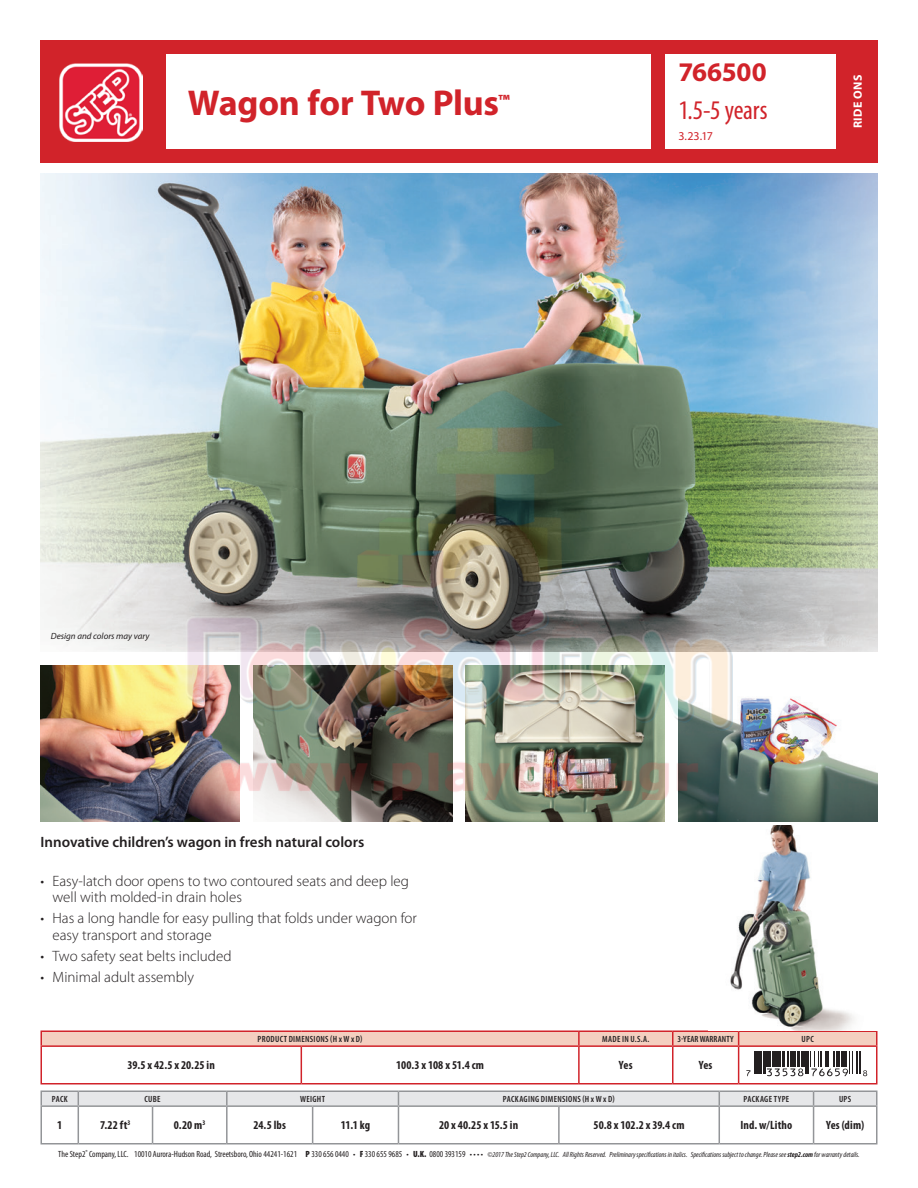
<style>
.page{position:relative;width:918px;height:1188px;background:#fff}
.page>*{position:absolute;margin:0;border:0;box-sizing:border-box;transform-origin:0 0}
.t1{font:700 36px "Myriad Pro";letter-spacing:-.005em;color:#d1232a}
.t2{font:condensed 27px "Myriad Pro";letter-spacing:-.01em;color:#d1232a}
.t3{font:700 27px "Myriad Pro";letter-spacing:-.01em;color:#d1232a}
.t4{font:300 15px/16.5px "Myriad Pro";color:#231f20}
.Heading_2{font:600 15px "Myriad Pro";color:#231f20}
.t5{font:700 condensed 12px "Myriad Pro";letter-spacing:.005em;color:#231f20}
.t6{font:700 12px "Myriad Pro";letter-spacing:.035em;color:#fff}
.t7{font:12px "Myriad Pro";color:#d1232a}
.t8{font:600 condensed 9px "Myriad Pro";letter-spacing:.035em;color:#231f20}
.t9{font:italic 9px "Myriad Pro";color:#231f20}
.t10{font:600 condensed 9px "Myriad Pro";letter-spacing:.005em;color:#231f20}
.t11{font:italic condensed 7.5px "Myriad Pro";color:#231f20}
.s1{font-style:normal;font-size:9px}
.s2{font-weight:900;font-style:normal;font-size:9px}
.s3{font-weight:700}
</style>
<div class="page">
<div style="left:166px;top:40px;width:712px;height:14px;background:#d1232a"></div>
<div style="left:166px;top:149px;width:712px;height:14px;background:#d1232a"></div>
<div style="left:40px;top:40px;width:126px;height:123px;background:#d1232a"></div>
<div style="left:651px;top:40px;width:14px;height:123px;background:#d1232a"></div>
<div style="left:836px;top:40px;width:42px;height:123px;background:#d1232a"></div>
<img style="left:59px;top:64px;width:83px;height:77px">
<hr style="left:40px;top:1030px;width:261px;height:2px;background:#d1232a">
<hr style="left:301px;top:1030px;width:278px;height:2px;background:#d1232a">
<hr style="left:579px;top:1030px;width:94px;height:2px;background:#d1232a">
<hr style="left:673px;top:1030px;width:66px;height:2px;background:#d1232a">
<hr style="left:739px;top:1030px;width:139px;height:2px;background:#d1232a">
<hr style="left:40px;top:1047px;width:2px;height:36px;background:#d1232a">
<hr style="left:301px;top:1047px;width:1px;height:36px;background:#d1232a">
<hr style="left:578px;top:1047px;width:2px;height:36px;background:#d1232a">
<hr style="left:672px;top:1047px;width:2px;height:36px;background:#d1232a">
<hr style="left:738px;top:1047px;width:1px;height:36px;background:#d1232a">
<hr style="left:876px;top:1047px;width:2px;height:36px;background:#d1232a">
<hr style="left:40px;top:1083px;width:261px;height:1px;background:#d1232a">
<hr style="left:301px;top:1083px;width:278px;height:1px;background:#d1232a">
<hr style="left:579px;top:1083px;width:94px;height:1px;background:#d1232a">
<hr style="left:673px;top:1083px;width:66px;height:1px;background:#d1232a">
<hr style="left:739px;top:1083px;width:139px;height:1px;background:#d1232a">
<img style="left:40px;top:665px;width:200px;height:157px">
<img style="left:466px;top:800px;width:199px;height:22px">
<img style="left:256px;top:800px;width:196px;height:22px">
<img style="left:678px;top:698px;width:200px;height:124px">
<img style="left:40px;top:174px;width:838px;height:478px">
<img style="left:730px;top:825px;width:124px;height:205px">
<svg style="left:40px;top:1031px;width:838px;height:45px"></svg>
<hr style="left:40px;top:1107px;width:2px;height:36px;background:#939598">
<hr style="left:78px;top:1107px;width:1px;height:36px;background:#939598">
<hr style="left:152px;top:1107px;width:1px;height:36px;background:#939598">
<hr style="left:226px;top:1107px;width:2px;height:36px;background:#939598">
<hr style="left:312px;top:1107px;width:1px;height:36px;background:#939598">
<hr style="left:398px;top:1107px;width:1px;height:36px;background:#939598">
<hr style="left:558px;top:1107px;width:2px;height:36px;background:#939598">
<hr style="left:719px;top:1107px;width:1px;height:36px;background:#939598">
<hr style="left:813px;top:1107px;width:1px;height:36px;background:#939598">
<hr style="left:876px;top:1107px;width:2px;height:36px;background:#939598">
<hr style="left:40px;top:1143px;width:38px;height:1px;background:#939598">
<hr style="left:78px;top:1143px;width:75px;height:1px;background:#939598">
<hr style="left:153px;top:1143px;width:74px;height:1px;background:#939598">
<hr style="left:227px;top:1143px;width:86px;height:1px;background:#939598">
<hr style="left:313px;top:1143px;width:85px;height:1px;background:#939598">
<hr style="left:398px;top:1143px;width:161px;height:1px;background:#939598">
<hr style="left:559px;top:1143px;width:160px;height:1px;background:#939598">
<hr style="left:719px;top:1143px;width:95px;height:1px;background:#939598">
<hr style="left:814px;top:1143px;width:63px;height:1px;background:#939598">
<hr style="left:40px;top:1090px;width:38px;height:2px;background:#939598">
<hr style="left:78px;top:1090px;width:75px;height:2px;background:#939598">
<hr style="left:153px;top:1090px;width:74px;height:2px;background:#939598">
<hr style="left:227px;top:1090px;width:86px;height:2px;background:#939598">
<hr style="left:313px;top:1090px;width:85px;height:2px;background:#939598">
<hr style="left:398px;top:1090px;width:161px;height:2px;background:#939598">
<hr style="left:559px;top:1090px;width:160px;height:2px;background:#939598">
<hr style="left:719px;top:1090px;width:95px;height:2px;background:#939598">
<hr style="left:814px;top:1090px;width:63px;height:2px;background:#939598">
<svg style="left:40px;top:1091px;width:838px;height:15px;background:#dfe0e2"></svg>
<hr style="left:40px;top:1105px;width:38px;height:2px;background:#939598">
<hr style="left:78px;top:1105px;width:75px;height:2px;background:#939598">
<hr style="left:153px;top:1105px;width:74px;height:2px;background:#939598">
<hr style="left:227px;top:1105px;width:86px;height:2px;background:#939598">
<hr style="left:313px;top:1105px;width:85px;height:2px;background:#939598">
<hr style="left:398px;top:1105px;width:161px;height:2px;background:#939598">
<hr style="left:559px;top:1105px;width:160px;height:2px;background:#939598">
<hr style="left:719px;top:1105px;width:95px;height:2px;background:#939598">
<hr style="left:814px;top:1105px;width:63px;height:2px;background:#939598">
<img style="left:185px;top:388px;width:548px;height:412px">
<p class="t1" style="left:188px;top:83px;width:324px">Wagon for Two Plus<sup>™</sup></p>
<p class="t3" style="left:678px;top:56px;width:90px">766500</p>
<p class="t2" style="left:678px;top:95px;width:91px">1.5-5 years</p>
<p class="t7" style="left:678px;top:130px;width:36px">3.23.17</p>
<h3 class="t6" style="left:851px;top:128px;width:55px;rotate:-90deg">RIDE ONS</h3>
<p class="t9" style="left:51px;top:631px;width:100px">Design and colors may vary</p>
<p class="Heading_2" style="left:40px;top:833px;width:325px">Innovative children’s wagon in fresh natural colors</p>
<p class="t4" style="left:52px;top:873px;width:358px;text-indent:-12px">• Easy-latch door opens to two contoured seats and deep leg well with molded-in drain holes</p>
<p class="t4" style="left:52px;top:910px;width:366px;text-indent:-12px">• Has a long handle for easy pulling that folds under wagon for easy transport and storage</p>
<p class="t4" style="left:40px;top:948px;width:192px">• Two safety seat belts included</p>
<p class="t4" style="left:40px;top:969px;width:155px">• Minimal adult assembly</p>
<p class="t8" style="left:258px;top:1034px;width:107px">PRODUCT DIMENSIONS (H x W x D)</p>
<p class="t8" style="left:602px;top:1034px;width:49px">MADE IN U.S.A.</p>
<p class="t10" style="left:678px;top:1034px;width:58px">3-YEAR WARRANTY</p>
<p class="t8" style="left:802px;top:1034px;width:14px">UPC</p>
<p class="t5" style="left:128px;top:1058px;width:89px">39.5 x 42.5 x 20.25 in</p>
<p class="t5" style="left:396px;top:1058px;width:89px">100.3 x 108 x 51.4 cm</p>
<p class="t5" style="left:619px;top:1058px;width:15px">Yes</p>
<p class="t5" style="left:699px;top:1058px;width:15px">Yes</p>
<p class="t8" style="left:52px;top:1094px;width:17px">PACK</p>
<p class="t8" style="left:144px;top:1094px;width:18px">CUBE</p>
<p class="t8" style="left:300px;top:1094px;width:26px">WEIGHT</p>
<p class="t8" style="left:503px;top:1094px;width:113px">PACKAGING DIMENSIONS (H x W x D)</p>
<p class="t8" style="left:744px;top:1094px;width:47px">PACKAGE TYPE</p>
<p class="t8" style="left:839px;top:1094px;width:14px">UPS</p>
<p class="t5" style="left:57px;top:1118px;width:7px">1</p>
<p class="t5" style="left:100px;top:1118px;width:32px">7.22 ft<sup>3</sup></p>
<p class="t5" style="left:174px;top:1118px;width:33px">0.20 m<sup>3</sup></p>
<p class="t5" style="left:253px;top:1118px;width:34px">24.5 lbs</p>
<p class="t5" style="left:341px;top:1118px;width:31px">11.1 kg</p>
<p class="t5" style="left:439px;top:1118px;width:81px">20 x 40.25 x 15.5 in</p>
<p class="t5" style="left:594px;top:1118px;width:92px">50.8 x 102.2 x 39.4 cm</p>
<p class="t5" style="left:740px;top:1118px;width:54px">Ind. w/Litho</p>
<p class="t5" style="left:826px;top:1118px;width:39px">Yes (dim)</p>
<p class="t11" style="left:58px;top:1151px;width:803px"><span class="s1">The Step2</span><sup>®</sup> <span class="s1">Company, LLC. 10010 Aurora-Hudson Road, Streetsboro, Ohio 44241-1621</span> <span class="s2">P</span> <span class="s1">330 656 0440 •</span> <span class="s2">F</span> <span class="s1">330 655 9685 •</span> <span class="s2">U.K.</span> <span class="s1">0800 393159 • • • •</span> ©2017 The Step2 Company, LLC. All Rights Reserved. Preliminary specifications in italics. Specifications subject to change. Please see <span class="s3">step2.com</span> for warranty details.</p>
</div>
